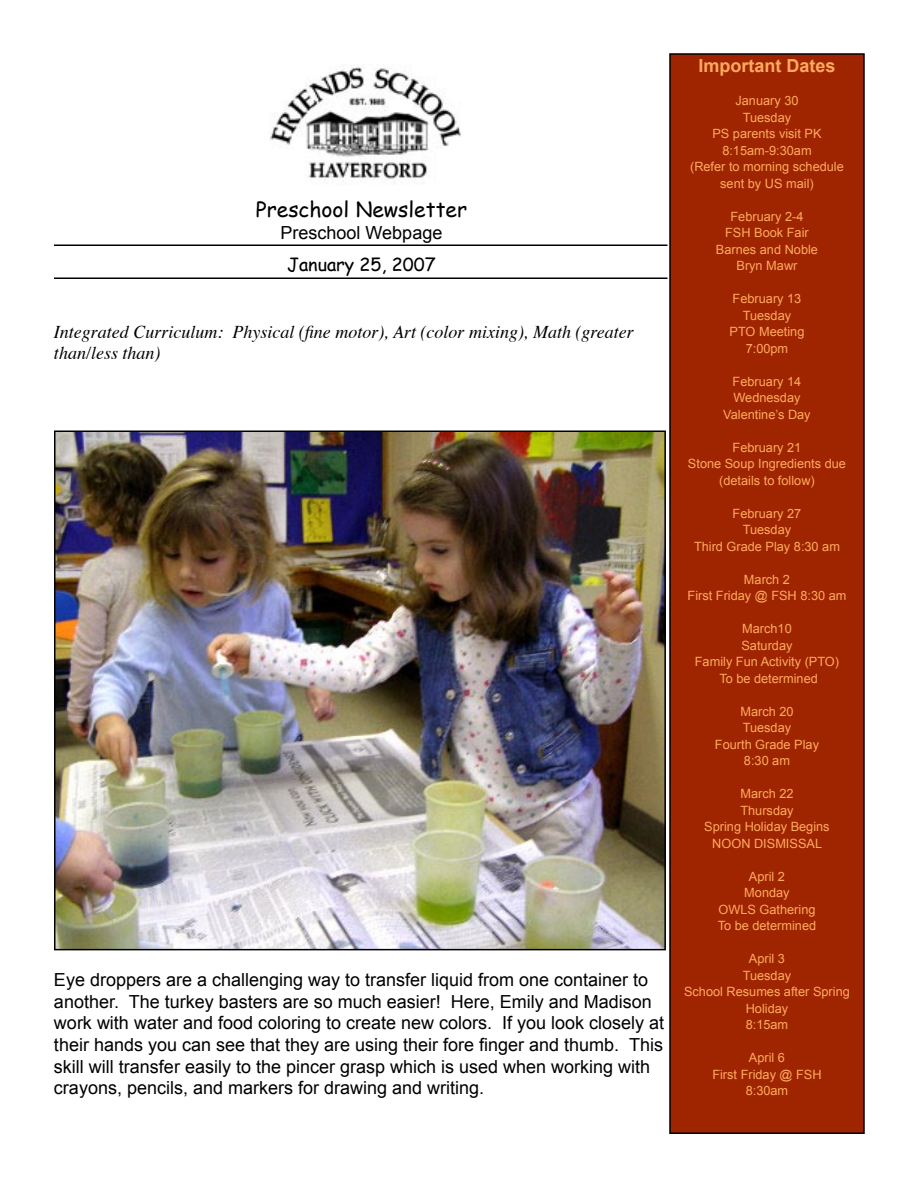
<style>
.page{position:relative;width:918px;height:1188px;background:#fff}
.page>*{position:absolute;margin:0;border:0;box-sizing:border-box;transform-origin:0 0}
.t1{font:21px "Comic Sans MS";color:#000}
.t2{font:18px/21.6px "Arial";color:#000}
.t3{font:italic 18px/21.6px "Times";color:#000}
.t4{font:18px "Comic Sans MS";color:#000}
.t5{font:700 18px "Arial";color:#ffaa60}
.Paragraph_Style_1{font:12.75px/16.5px "Arial";color:#ffaa60;text-align:center}
</style>
<div class="page">
<div style="left:670px;top:54px;width:194px;height:1079px;background:#9f2500"></div>
<div style="left:669px;top:53px;width:196px;height:1081px;border:2px solid #000"></div>
<img style="left:269px;top:67px;width:192px;height:116px">
<hr style="left:54px;top:244px;width:613px;height:2px;background:#000">
<hr style="left:54px;top:277px;width:613px;height:2px;background:#000">
<img style="left:57px;top:433px;width:606px;height:514px">
<div style="left:54px;top:430px;width:612px;height:520px;border:2px solid #000"></div>
<p class="t1" style="left:256px;top:194px;width:213px">Preschool Newsletter</p>
<p class="t2" style="left:281px;top:222px;width:163px">Preschool Webpage</p>
<p class="t4" style="left:287px;top:252px;width:150px">January 25, 2007</p>
<p class="t3" style="left:54px;top:319px;width:581px">Integrated Curriculum: Physical (fine motor), Art (color mixing), Math (greater than/less than)</p>
<p class="t2" style="left:54px;top:969px;width:612px">Eye droppers are a challenging way to transfer liquid from one container to another. The turkey basters are so much easier! Here, Emily and Madison work with water and food coloring to create new colors. If you look closely at their hands you can see that they are using their fore finger and thumb. This skill will transfer easily to the pincer grasp which is used when working with crayons, pencils, and markers for drawing and writing.</p>
<p class="t5" style="left:698px;top:56px;width:139px">Important Dates</p>
<p class="Paragraph_Style_1" style="left:735px;top:92px;width:65px">January 30</p>
<p class="Paragraph_Style_1" style="left:743px;top:109px;width:50px">Tuesday</p>
<p class="Paragraph_Style_1" style="left:712px;top:125px;width:111px">PS parents visit PK</p>
<p class="Paragraph_Style_1" style="left:722px;top:142px;width:91px">8:15am-9:30am</p>
<p class="Paragraph_Style_1" style="left:690px;top:158px;width:155px">(Refer to morning schedule</p>
<p class="Paragraph_Style_1" style="left:720px;top:175px;width:95px">sent by US mail)</p>
<p class="Paragraph_Style_1" style="left:731px;top:208px;width:74px">February 2-4</p>
<p class="Paragraph_Style_1" style="left:725px;top:224px;width:85px">FSH Book Fair</p>
<p class="Paragraph_Style_1" style="left:716px;top:241px;width:104px">Barnes and Noble</p>
<p class="Paragraph_Style_1" style="left:737px;top:257px;width:62px">Bryn Mawr</p>
<p class="Paragraph_Style_1" style="left:733px;top:290px;width:70px">February 13</p>
<p class="Paragraph_Style_1" style="left:743px;top:307px;width:50px">Tuesday</p>
<p class="Paragraph_Style_1" style="left:730px;top:323px;width:76px">PTO Meeting</p>
<p class="Paragraph_Style_1" style="left:746px;top:340px;width:44px">7:00pm</p>
<p class="Paragraph_Style_1" style="left:733px;top:373px;width:70px">February 14</p>
<p class="Paragraph_Style_1" style="left:733px;top:389px;width:69px">Wednesday</p>
<p class="Paragraph_Style_1" style="left:723px;top:406px;width:89px">Valentine’s Day</p>
<p class="Paragraph_Style_1" style="left:733px;top:439px;width:70px">February 21</p>
<p class="Paragraph_Style_1" style="left:688px;top:455px;width:160px">Stone Soup Ingredients due</p>
<p class="Paragraph_Style_1" style="left:719px;top:472px;width:97px">(details to follow)</p>
<p class="Paragraph_Style_1" style="left:733px;top:505px;width:70px">February 27</p>
<p class="Paragraph_Style_1" style="left:743px;top:521px;width:50px">Tuesday</p>
<p class="Paragraph_Style_1" style="left:694px;top:538px;width:147px">Third Grade Play 8:30 am</p>
<p class="Paragraph_Style_1" style="left:744px;top:571px;width:48px">March 2</p>
<p class="Paragraph_Style_1" style="left:688px;top:587px;width:160px">First Friday @ FSH 8:30 am</p>
<p class="Paragraph_Style_1" style="left:742px;top:620px;width:51px">March10</p>
<p class="Paragraph_Style_1" style="left:741px;top:637px;width:53px">Saturday</p>
<p class="Paragraph_Style_1" style="left:695px;top:653px;width:146px">Family Fun Activity (PTO)</p>
<p class="Paragraph_Style_1" style="left:719px;top:670px;width:100px">To be determined</p>
<p class="Paragraph_Style_1" style="left:740px;top:703px;width:55px">March 20</p>
<p class="Paragraph_Style_1" style="left:743px;top:719px;width:50px">Tuesday</p>
<p class="Paragraph_Style_1" style="left:715px;top:736px;width:106px">Fourth Grade Play</p>
<p class="Paragraph_Style_1" style="left:744px;top:752px;width:48px">8:30 am</p>
<p class="Paragraph_Style_1" style="left:740px;top:785px;width:55px">March 22</p>
<p class="Paragraph_Style_1" style="left:740px;top:802px;width:55px">Thursday</p>
<p class="Paragraph_Style_1" style="left:704px;top:818px;width:127px">Spring Holiday Begins</p>
<p class="Paragraph_Style_1" style="left:712px;top:835px;width:111px">NOON DISMISSAL</p>
<p class="Paragraph_Style_1" style="left:749px;top:868px;width:38px">April 2</p>
<p class="Paragraph_Style_1" style="left:744px;top:884px;width:47px">Monday</p>
<p class="Paragraph_Style_1" style="left:718px;top:901px;width:99px">OWLS Gathering</p>
<p class="Paragraph_Style_1" style="left:718px;top:917px;width:100px">To be determined</p>
<p class="Paragraph_Style_1" style="left:749px;top:950px;width:38px">April 3</p>
<p class="Paragraph_Style_1" style="left:743px;top:967px;width:50px">Tuesday</p>
<p class="Paragraph_Style_1" style="left:684px;top:983px;width:167px">School Resumes after Spring<br>Holiday</p>
<p class="Paragraph_Style_1" style="left:746px;top:1016px;width:44px">8:15am</p>
<p class="Paragraph_Style_1" style="left:749px;top:1049px;width:38px">April 6</p>
<p class="Paragraph_Style_1" style="left:712px;top:1066px;width:111px">First Friday @ FSH</p>
<p class="Paragraph_Style_1" style="left:746px;top:1082px;width:44px">8:30am</p>
</div>
